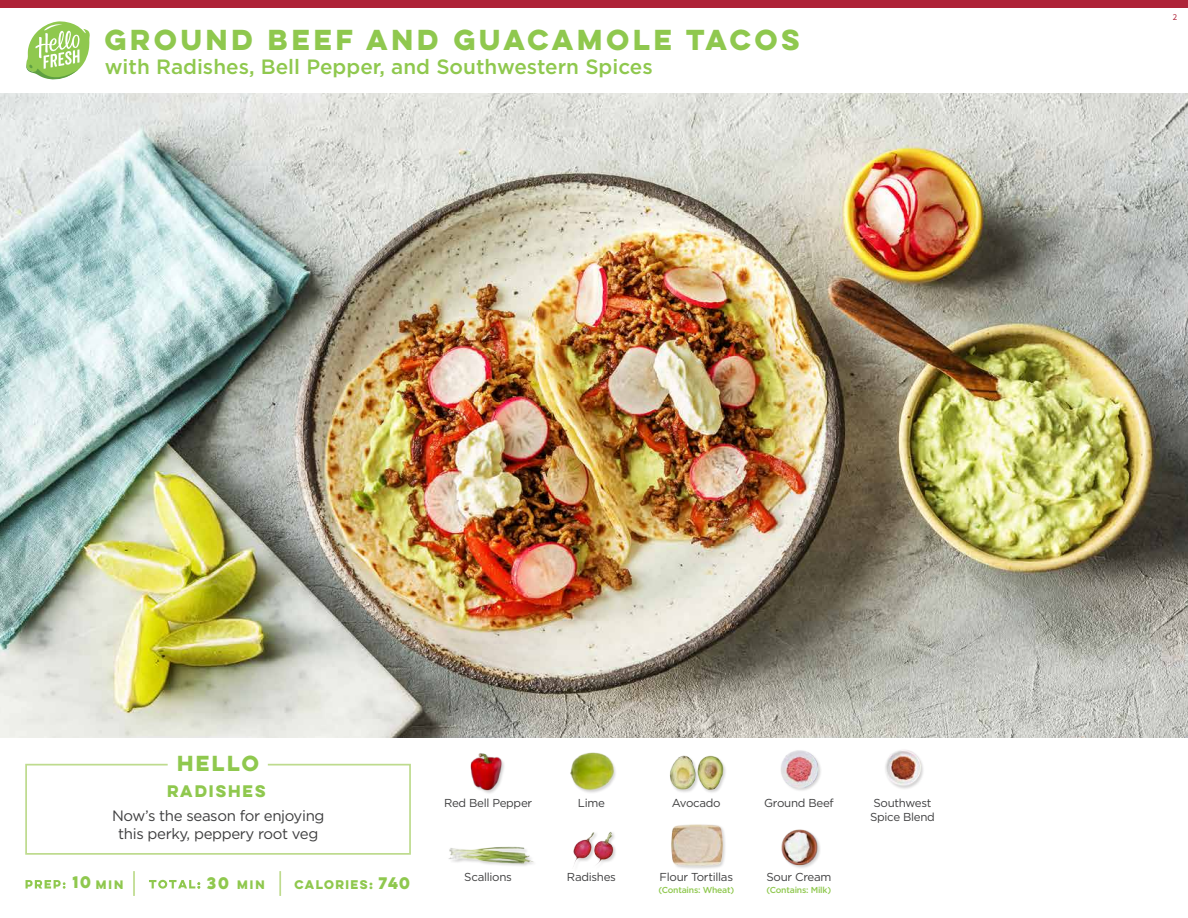
<style>
.page{position:relative;width:1188px;height:918px;background:#fff}
.page>*{position:absolute;margin:0;border:0;box-sizing:border-box;transform-origin:0 0}
.t1{font:700 25.8px "Lulo Clean One";letter-spacing:-.075em;color:#8fc84e}
.t2{font:500 20.7px "Gotham";color:#8fc84e}
.t3{font:700 19.5px "Lulo Clean One";letter-spacing:-.1em;color:#8fc84e}
.t4{font:15px/18px "Gotham";letter-spacing:-.025em;color:#3e3e3f;text-align:center}
.t5{font:700 15px "Lulo Clean One";letter-spacing:-.1em;color:#8fc84e}
.t6{font:11.55px/14.4px "Gotham";letter-spacing:-.025em;color:#3e3e3f}
.t7{font:700 11.25px "Lulo Clean One";letter-spacing:-.1em;color:#8fc84e}
.t8{font:700 10.95px "Lulo Clean One";letter-spacing:-.05em;color:#8fc84e}
.t9{font:9px "Source Sans Pro";color:#ae2338}
.t10{font:500 8.7px "Gotham";letter-spacing:-.025em;color:#8fc84e}
</style>
<div class="page">
<div style="left:0;top:0;width:1188px;height:8px;background:#ae2338"></div>
<img style="left:0;top:93px;width:1188px;height:644px">
<svg style="left:25px;top:763px;width:386px;height:92px"></svg>
<div style="left:470px;top:753px;width:35px;height:41px;background:#231f20;opacity:.2"></div>
<img style="left:470px;top:753px;width:35px;height:39px">
<img style="left:448px;top:846px;width:86px;height:20px">
<img style="left:670px;top:755px;width:56px;height:37px">
<div style="left:672px;top:824px;width:55px;height:46px;background:#231f20;opacity:.2"></div>
<img style="left:671px;top:824px;width:53px;height:44px">
<div style="left:571px;top:753px;width:47px;height:41px;background:#231f20;opacity:.2"></div>
<img style="left:570px;top:752px;width:46px;height:40px">
<img style="left:573px;top:832px;width:43px;height:35px">
<img style="left:781px;top:750px;width:40px;height:41px">
<img style="left:885px;top:750px;width:38px;height:39px">
<img style="left:781px;top:829px;width:39px;height:39px">
<hr style="left:133px;top:871px;width:2px;height:25px;background:#bedb8e">
<hr style="left:279px;top:871px;width:2px;height:25px;background:#bedb8e">
<svg style="left:26px;top:21px;width:64px;height:59px"></svg>
<svg style="left:26px;top:880px;width:40px;height:9px"></svg>
<svg style="left:149px;top:880px;width:51px;height:9px"></svg>
<h1 class="t1" style="left:105px;top:20px;width:702px">GROUND BEEF AND GUACAMOLE TACOS</h1>
<h2 class="t2" style="left:105px;top:53px;width:550px">with Radishes, Bell Pepper, and Southwestern Spices</h2>
<p class="t9" style="left:1173px;top:11px;width:6px">2</p>
<h3 class="t3" style="left:177px;top:748px;width:88px">HELLO</h3>
<p class="t5" style="left:167px;top:779px;width:103px">RADISHES</p>
<p class="t4" style="left:112px;top:807px;width:214px">Now’s the season for enjoying this perky, peppery root veg</p>
<p class="t5" style="left:72px;top:871px;width:24px">10</p>
<p class="t5" style="left:207px;top:871px;width:27px">30</p>
<p class="t5" style="left:379px;top:871px;width:36px">740</p>
<p class="t8" style="left:96px;top:876px;width:31px">MIN</p>
<p class="t8" style="left:237px;top:876px;width:31px">MIN</p>
<p class="t7" style="left:295px;top:876px;width:83px">CALORIES:</p>
<p class="t6" style="left:444px;top:795px;width:90px">Red Bell Pepper</p>
<p class="t6" style="left:464px;top:870px;width:49px">Scallions</p>
<p class="t6" style="left:578px;top:795px;width:29px">Lime</p>
<p class="t6" style="left:567px;top:870px;width:51px">Radishes</p>
<p class="t6" style="left:672px;top:795px;width:50px">Avocado</p>
<p class="t6" style="left:660px;top:870px;width:75px">Flour Tortillas</p>
<p class="t6" style="left:764px;top:795px;width:71px">Ground Beef</p>
<p class="t6" style="left:870px;top:795px;width:66px">Southwest<br>Spice Blend</p>
<p class="t6" style="left:767px;top:870px;width:66px">Sour Cream</p>
<p class="t10" style="left:658px;top:884px;width:77px">(Contains: Wheat)</p>
<p class="t10" style="left:766px;top:884px;width:66px">(Contains: Milk)</p>
</div>
